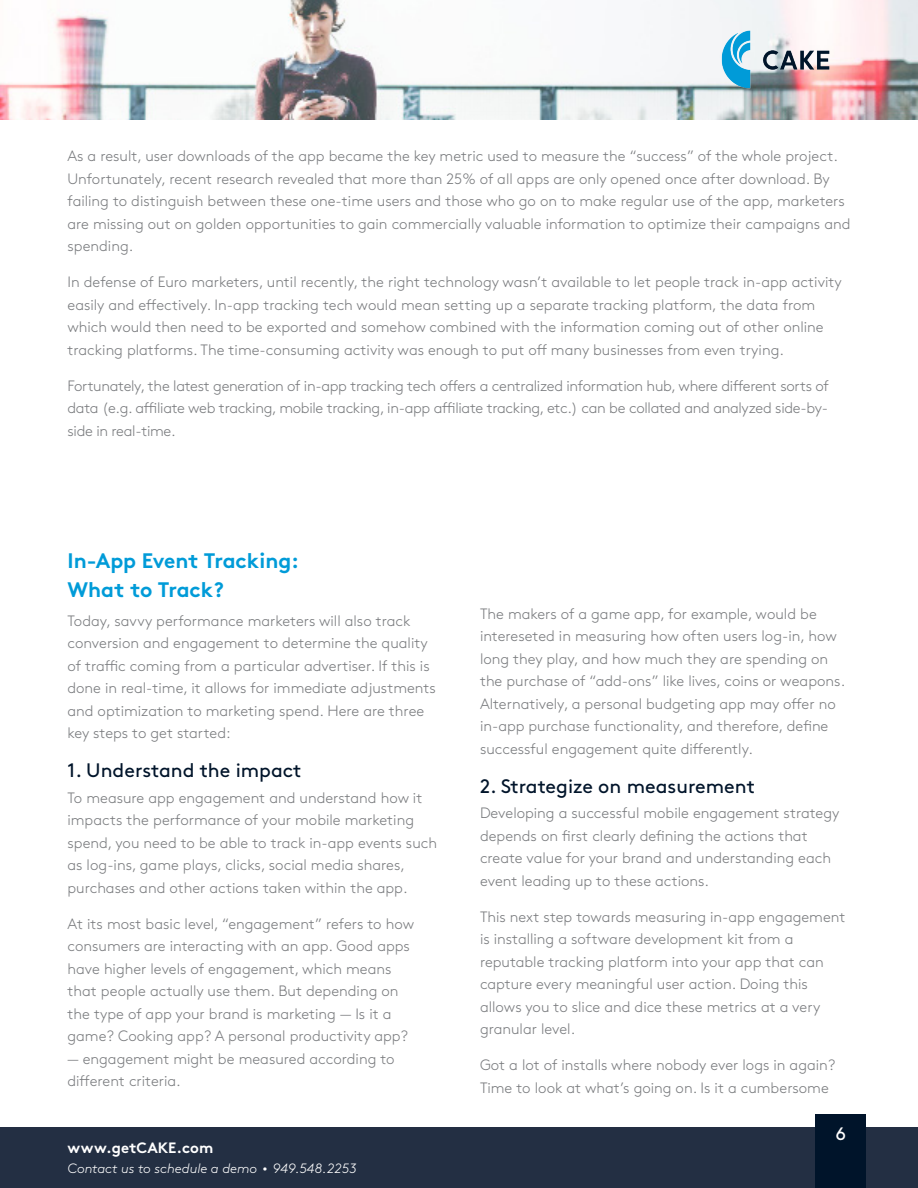
<style>
.page{position:relative;width:918px;height:1188px;background:#fff}
.page>*{position:absolute;margin:0;border:0;box-sizing:border-box;transform-origin:0 0}
.Section_Title{font:700 21px/28.5px "Brown Std";color:#009bd8}
.Section_Title_Sub{font:19.5px "Brown Std";color:#00142a}
.t1{font:18px "Brown";color:#fff}
.Paragraph_Text{font:300 15px/22.5px "Brown Std";color:#787a7d}
.t2{font:700 15px "Brown";color:#fff}
.t3{font:italic 300 13.5px "Brown";color:#fff}
.s1{font-size:9px}
</style>
<div class="page">
<div style="left:0;top:1128px;width:918px;height:60px;background:#232f43"></div>
<div style="left:815px;top:1115px;width:51px;height:73px;background:#00142a"></div>
<img style="left:0;top:0;width:918px;height:120px">
<img style="left:719px;top:28px;width:113px;height:60px">
<p class="Paragraph_Text" style="left:68px;top:145px;width:784px">As a result, user downloads of the app became the key metric used to measure the “success” of the whole project.<br>Unfortunately, recent research revealed that more than 25% of all apps are only opened once after download. By failing to distinguish between these one-time users and those who go on to make regular use of the app, marketers are missing out on golden opportunities to gain commercially valuable information to optimize their campaigns and spending.</p>
<p class="Paragraph_Text" style="left:68px;top:271px;width:776px">In defense of Euro marketers, until recently, the right technology wasn’t available to let people track in-app activity easily and effectively. In-app tracking tech would mean setting up a separate tracking platform, the data from which would then need to be exported and somehow combined with the information coming out of other online tracking platforms. The time-consuming activity was enough to put off many businesses from even trying.</p>
<p class="Paragraph_Text" style="left:68px;top:375px;width:763px;text-align:justify">Fortunately, the latest generation of in-app tracking tech offers a centralized information hub, where different sorts of data (e.g. affiliate web tracking, mobile tracking, in-app affiliate tracking, etc.) can be collated and analyzed side-by&shy;side in real-time.</p>
<p class="Section_Title" style="left:68px;top:546px;width:233px">In-App Event Tracking:<br>What to Track?</p>
<p class="Paragraph_Text" style="left:68px;top:610px;width:370px">Today, savvy performance marketers will also track conversion and engagement to determine the quality of traffic coming from a particular advertiser. If this is done in real-time, it allows for immediate adjustments and optimization to marketing spend. Here are three key steps to get started:</p>
<p class="Section_Title_Sub" style="left:68px;top:759px;width:235px">1. Understand the impact</p>
<p class="Paragraph_Text" style="left:68px;top:787px;width:371px">To measure app engagement and understand how it impacts the performance of your mobile marketing spend, you need to be able to track in-app events such as log-ins, game plays, clicks, social media shares, purchases and other actions taken within the app.</p>
<p class="Paragraph_Text" style="left:68px;top:913px;width:348px">At its most basic level, “engagement” refers to how consumers are interacting with an app. Good apps have higher levels of engagement, which means that people actually use them. But depending on the type of app your brand is marketing — Is it a game? Cooking app? A personal productivity app?</p>
<p class="Paragraph_Text" style="left:68px;top:1048px;width:329px">— engagement might be measured according to different criteria.</p>
<p class="t2" style="left:68px;top:1136px;width:147px">www.getCAKE.com</p>
<p class="t3" style="left:68px;top:1158px;width:291px">Contact us to schedule a demo <span class="s1">•</span> 949.548.2253</p>
<p class="Paragraph_Text" style="left:480px;top:602px;width:367px">The makers of a game app, for example, would be intereseted in measuring how often users log-in, how long they play, and how much they are spending on the purchase of “add-ons” like lives, coins or weapons.<br>Alternatively, a personal budgeting app may offer no in-app purchase functionality, and therefore, define successful engagement quite differently.</p>
<p class="Section_Title_Sub" style="left:480px;top:775px;width:276px">2. Strategize on measurement</p>
<p class="Paragraph_Text" style="left:480px;top:802px;width:361px">Developing a successful mobile engagement strategy depends on first clearly defining the actions that create value for your brand and understanding each event leading up to these actions.</p>
<p class="Paragraph_Text" style="left:480px;top:905px;width:367px">This next step towards measuring in-app engagement is installing a software development kit from a reputable tracking platform into your app that can capture every meaningful user action. Doing this allows you to slice and dice these metrics at a very granular level.</p>
<p class="Paragraph_Text" style="left:480px;top:1054px;width:357px">Got a lot of installs where nobody ever logs in again?<br>Time to look at what’s going on. Is it a cumbersome</p>
<p class="t1" style="left:835px;top:1120px;width:12px">6</p>
</div>
